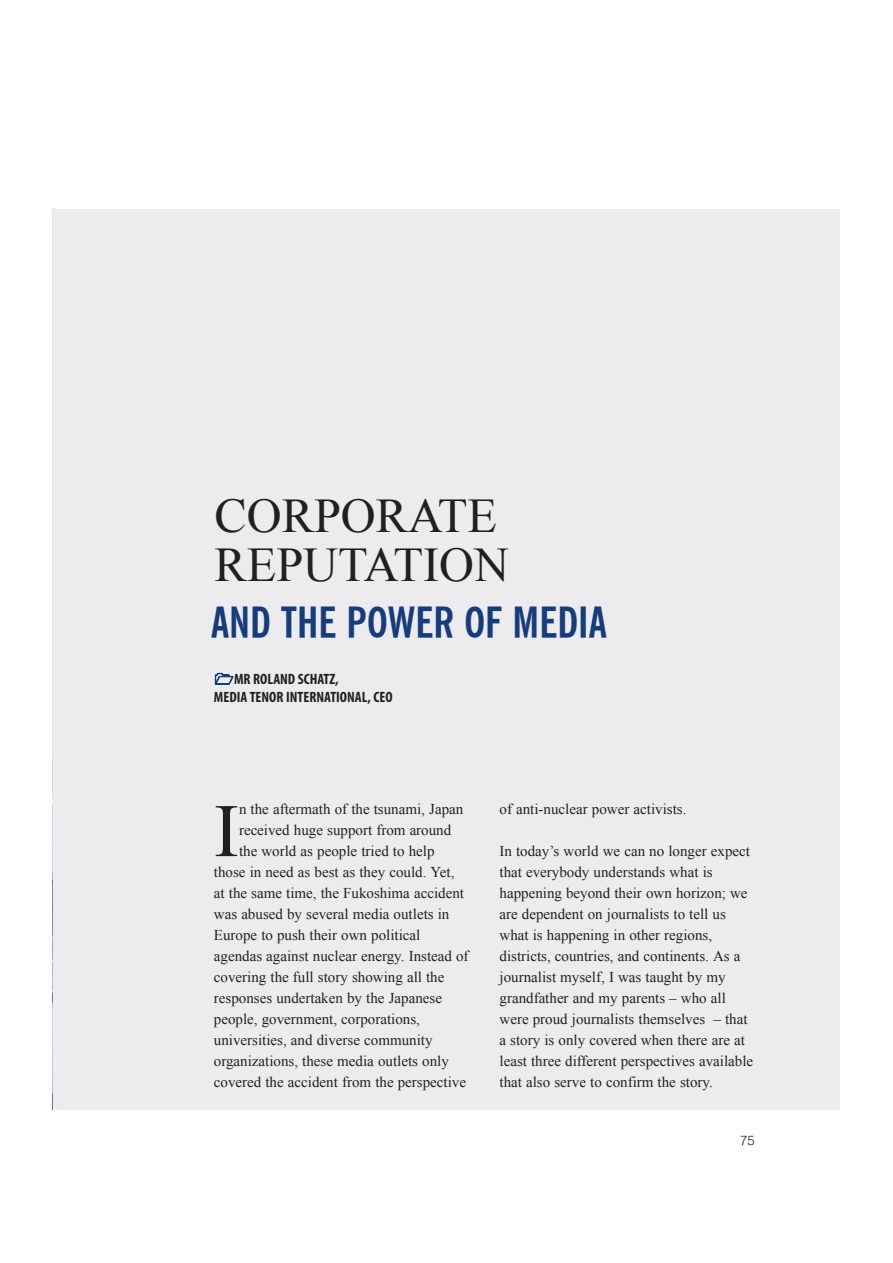
<style>
.page{position:relative;width:893px;height:1263px;background:#fff}
.page>*{position:absolute;margin:0;border:0;box-sizing:border-box;transform-origin:0 0}
.t1{font:75.6px "Times New Roman";color:#231f20}
.t2{font:48.45px/48.4px "Times New Roman";color:#231f20}
.t3{font:700 41.55px "UVN Tin Tuc Hep";color:#173c7b}
.t4{font:15px/21px "Times New Roman";color:#231f20}
.t5{font:700 condensed 15px/18px "Myriad Pro";color:#231f20}
.t6{font:300 15px "VNI Swiss";color:#231f20}
</style>
<div class="page">
<div style="left:53px;top:209px;width:787px;height:901px;background:#ececee"></div>
<h2 class="t2" style="left:215px;top:492px;width:296px">CORPORATE<br>REPUTATION</h2>
<h3 class="t3" style="left:211px;top:589px;width:397px">AND THE POWER OF MEDIA</h3>
<p class="t5" style="left:214px;top:671px;width:180px;text-indent:20px">MR ROLAND SCHATZ,<br>MEDIA TENOR INTERNATIONAL, CEO</p>
<h1 class="t1" style="left:214px;top:789px;width:27px">I</h1>
<p class="t4" style="left:239px;top:799px;width:226px">n the aftermath of the tsunami, Japan</p>
<p class="t4" style="left:239px;top:820px;width:214px">received huge support from around</p>
<p class="t4" style="left:239px;top:841px;width:197px">the world as people tried to help</p>
<p class="t4" style="left:214px;top:862px;width:242px">those in need as best as they could. Yet,</p>
<p class="t4" style="left:214px;top:883px;width:252px">at the same time, the Fukoshima accident</p>
<p class="t4" style="left:214px;top:904px;width:237px">was abused by several media outlets in</p>
<p class="t4" style="left:214px;top:925px;width:208px">Europe to push their own political</p>
<p class="t4" style="left:214px;top:946px;width:256px">agendas against nuclear energy. Instead of</p>
<p class="t4" style="left:214px;top:967px;width:232px">covering the full story showing all the</p>
<p class="t4" style="left:214px;top:988px;width:230px">responses undertaken by the Japanese</p>
<p class="t4" style="left:214px;top:1009px;width:208px">people, government, corporations,</p>
<p class="t4" style="left:214px;top:1030px;width:220px">universities, and diverse community</p>
<p class="t4" style="left:214px;top:1051px;width:236px">organizations, these media outlets only</p>
<p class="t4" style="left:214px;top:1072px;width:254px">covered the accident from the perspective</p>
<p class="t4" style="left:499px;top:799px;width:188px">of anti-nuclear power activists.</p>
<p class="t4" style="left:499px;top:841px;width:255px">In today’s world we can no longer expect that everybody understands what is happening beyond their own horizon; we are dependent on journalists to tell us what is happening in other regions, districts, countries, and continents. As a journalist myself, I was taught by my grandfather and my parents – who all were proud journalists themselves – that a story is only covered when there are at least three different perspectives available that also serve to confirm the story.</p>
<p class="t6" style="left:740px;top:1131px;width:16px">75</p>
</div>
